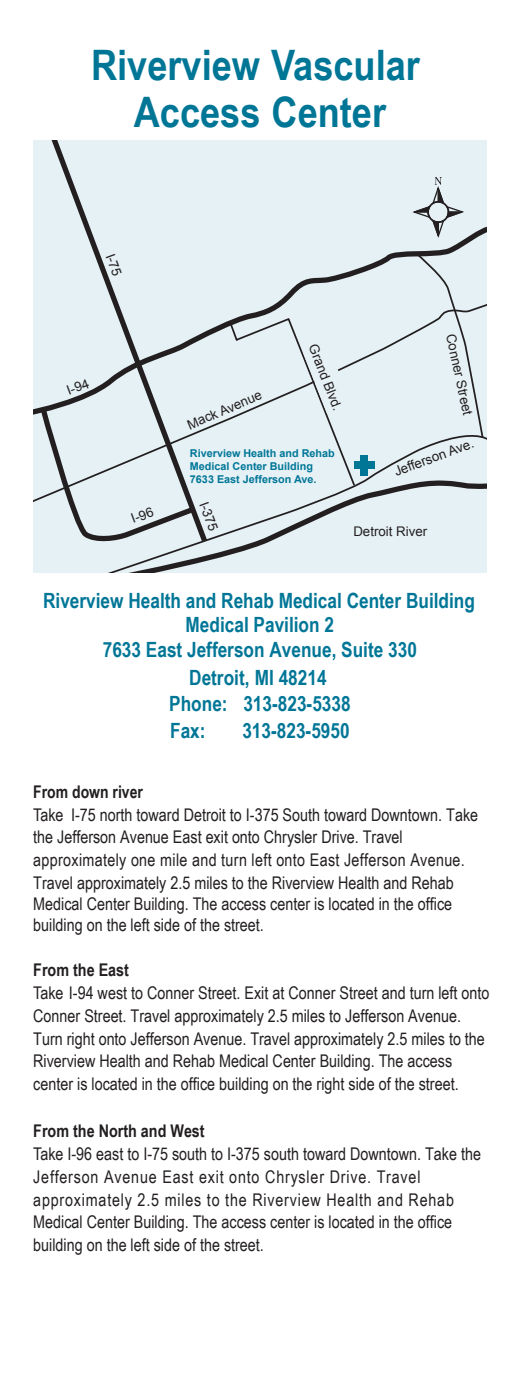
<style>
.page{position:relative;width:520px;height:1386px;background:#fff}
.page>*{position:absolute;margin:0;border:0;box-sizing:border-box;transform-origin:0 0}
.t1{font:700 42px/47.2px "Arial Narrow";color:#007697;text-align:center;scale:1.05 1}
.t2{font:700 21px/25.2px "Arial Narrow";color:#007697;text-align:center}
.t3{font:17.5px/22.8px "Arial Narrow";color:#231f20}
.t4{font:700 17.5px "Arial Narrow";color:#231f20}
.t5{font:13.3px "Arial";color:#231f20}
.t6{font:700 10.85px/13px "Arial";color:#007697}
</style>
<div class="page">
<div style="left:30px;top:139px;width:457px;height:437px;background:#e5f1f5"></div>
<svg style="left:412px;top:177px;width:52px;height:46px"></svg>
<svg style="left:108px;top:506px;width:239px;height:67px"></svg>
<div style="left:30px;top:573px;width:461px;height:15px;background:#fff"></div>
<svg style="left:33px;top:418px;width:454px;height:88px"></svg>
<svg style="left:51px;top:140px;width:160px;height:408px"></svg>
<div style="left:33px;top:125px;width:461px;height:15px;background:#fff"></div>
<svg style="left:33px;top:223px;width:454px;height:194px"></svg>
<div style="left:26px;top:131px;width:7px;height:446px;background:#fff"></div>
<svg style="left:228px;top:317px;width:128px;height:170px"></svg>
<svg style="left:38px;top:406px;width:161px;height:143px"></svg>
<svg style="left:416px;top:253px;width:68px;height:186px"></svg>
<h1 class="t1" style="left:91px;top:45px;width:315px">Riverview Vascular<br>Access Center</h1>
<p class="t5" style="left:117px;top:251px;width:24px;rotate:69deg">I-75</p>
<p class="t5" style="left:65px;top:384px;width:24px;rotate:-20deg">I-94</p>
<p class="t5" style="left:185px;top:418px;width:81px;rotate:-23deg">Mack Avenue</p>
<p class="t5" style="left:320px;top:342px;width:72px;rotate:69deg">Grand Blvd.</p>
<p class="t6" style="left:190px;top:448px;width:146px">Riverview Health and Rehab<br>Medical Center Building<br>7633 East Jefferson Ave.</p>
<p class="t5" style="left:129px;top:512px;width:24px;rotate:-20deg">I-96</p>
<p class="t5" style="left:210px;top:499px;width:32px;rotate:69deg">I-375</p>
<p class="t5" style="left:458px;top:332px;width:84px;rotate:78deg">Conner Street</p>
<p class="t5" style="left:392px;top:465px;width:85px;rotate:-21deg">Jefferson Ave.</p>
<p class="t5" style="left:353px;top:524px;width:75px">Detroit River</p>
<p class="t2" style="left:43px;top:590px;width:433px">Riverview Health and Rehab Medical Center Building</p>
<p class="t2" style="left:103px;top:614px;width:315px">Medical Pavilion 2<br>7633 East Jefferson Avenue, Suite 330</p>
<p class="t2" style="left:169px;top:667px;width:183px">Detroit, MI 48214<br>Phone: 313-823-5338</p>
<p class="t2" style="left:170px;top:720px;width:37px">Fax:</p>
<p class="t2" style="left:242px;top:720px;width:109px">313-823-5950</p>
<p class="t4" style="left:33px;top:785px;width:111px">From down river</p>
<p class="t3" style="left:33px;top:805px;width:446px">Take I-75 north toward Detroit to I-375 South toward Downtown. Take the Jefferson Avenue East exit onto Chrysler Drive. Travel approximately one mile and turn left onto East Jefferson Avenue.<br>Travel approximately 2.5 miles to the Riverview Health and Rehab</p>
<p class="t3" style="left:33px;top:895px;width:420px;line-height:21px">Medical Center Building. The access center is located in the office building on the left side of the street.</p>
<p class="t4" style="left:33px;top:964px;width:97px">From the East</p>
<p class="t3" style="left:33px;top:983px;width:458px">Take I-94 west to Conner Street. Exit at Conner Street and turn left onto Conner Street. Travel approximately 2.5 miles to Jefferson Avenue.<br>Turn right onto Jefferson Avenue. Travel approximately 2.5 miles to the Riverview Health and Rehab Medical Center Building. The access center is located in the office building on the right side of the street.</p>
<p class="t4" style="left:33px;top:1125px;width:173px">From the North and West</p>
<p class="t3" style="left:33px;top:1144px;width:449px">Take I-96 east to I-75 south to I-375 south toward Downtown. Take the Jefferson Avenue East exit onto Chrysler Drive. Travel approximately 2.5 miles to the Riverview Health and Rehab Medical Center Building. The access center is located in the office building on the left side of the street.</p>
</div>
